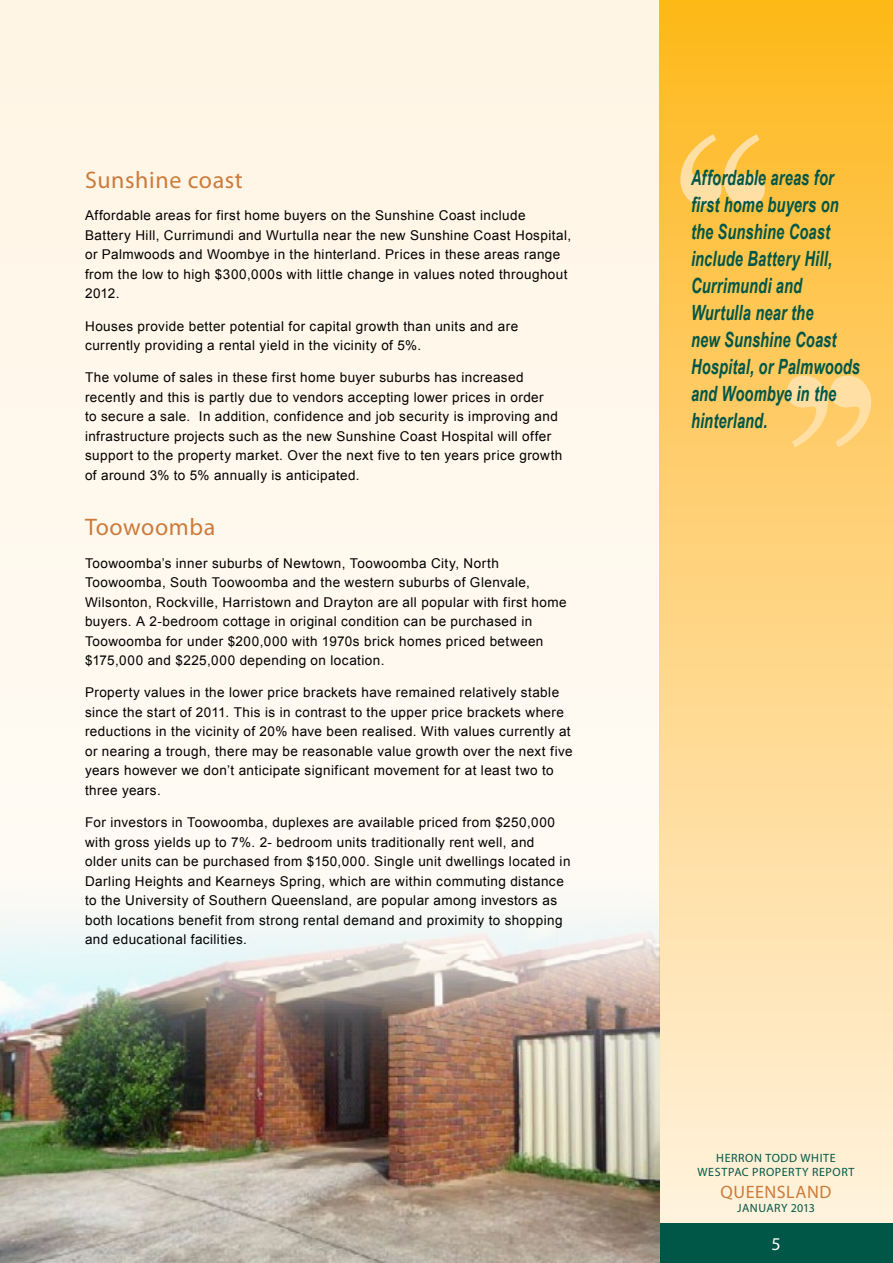
<style>
.page{position:relative;width:893px;height:1263px;background:#fff8ec}
.page>*{position:absolute;margin:0;border:0;box-sizing:border-box;transform-origin:0 0}
.t1{font:24px "Myriad Pro";letter-spacing:.025em;color:#cc7b3b}
.t2{font:italic 700 21px/27px "Arial Narrow";letter-spacing:.01em;color:#005747;scale:.85 1}
.t3{font:18px "Myriad Pro";letter-spacing:.025em;color:#cc7b3b}
.t4{font:18px "Myriad Pro";color:#fff}
.t5{font:13.5px/19.5px "Arial";letter-spacing:.03em;color:#000}
.t6{font:12px/14.4px "Myriad Pro";letter-spacing:.05em;color:#005747;text-align:center}
.t7{font:12px "Myriad Pro";letter-spacing:.025em;color:#005747}
</style>
<div class="page">
<div style="left:659px;top:0;width:234px;height:1263px;background:linear-gradient(to bottom,#feb821,#fff4e7)"></div>
<div style="left:659px;top:1223px;width:234px;height:40px;background:#005747"></div>
<svg style="left:787px;top:376px;width:84px;height:71px;background:#ffd484"></svg>
<svg style="left:680px;top:134px;width:85px;height:72px;background:#fece6b"></svg>
<img style="left:0;top:917px;width:659px;height:346px">
<h1 class="t1" style="left:85px;top:165px;width:159px">SUNSHINE COAST</h1>
<p class="t5" style="left:85px;top:206px;width:487px">Affordable areas for first home buyers on the Sunshine Coast include Battery Hill, Currimundi and Wurtulla near the new Sunshine Coast Hospital, or Palmwoods and Woombye in the hinterland. Prices in these areas range from the low to high $300,000s with little change in values noted throughout 2012.</p>
<p class="t5" style="left:85px;top:316px;width:435px">Houses provide better potential for capital growth than units and are currently providing a rental yield in the vicinity of 5%.</p>
<p class="t5" style="left:85px;top:368px;width:479px">The volume of sales in these first home buyer suburbs has increased recently and this is partly due to vendors accepting lower prices in order<br>to secure a sale. In addition, confidence and job security is improving and infrastructure projects such as the new Sunshine Coast Hospital will offer support to the property market. Over the next five to ten years price growth of around 3% to 5% annually is anticipated.</p>
<h1 class="t1" style="left:85px;top:513px;width:132px">TOOWOOMBA</h1>
<p class="t5" style="left:85px;top:553px;width:483px">Toowoomba’s inner suburbs of Newtown, Toowoomba City, North Toowoomba, South Toowoomba and the western suburbs of Glenvale, Wilsonton, Rockville, Harristown and Drayton are all popular with first home buyers. A 2-bedroom cottage in original condition can be purchased in Toowoomba for under $200,000 with 1970s brick homes priced between $175,000 and $225,000 depending on location.</p>
<p class="t5" style="left:85px;top:683px;width:489px">Property values in the lower price brackets have remained relatively stable since the start of 2011. This is in contrast to the upper price brackets where reductions in the vicinity of 20% have been realised. With values currently at or nearing a trough, there may be reasonable value growth over the next five years however we don’t anticipate significant movement for at least two to three years.</p>
<p class="t5" style="left:85px;top:813px;width:487px">For investors in Toowoomba, duplexes are available priced from $250,000 with gross yields up to 7%. 2- bedroom units traditionally rent well, and<br>older units can be purchased from $150,000. Single unit dwellings located in Darling Heights and Kearneys Spring, which are within commuting distance to the University of Southern Queensland, are popular among investors as both locations benefit from strong rental demand and proximity to shopping and educational facilities.</p>
<h2 class="t2" style="left:691px;top:163px;width:200px">Affordable areas for first home buyers on the Sunshine Coast include Battery Hill,<br>Currimundi and<br>Wurtulla near the<br>new Sunshine Coast<br>Hospital, or Palmwoods and Woombye in the hinterland.</h2>
<p class="t6" style="left:697px;top:1150px;width:159px">HERRON TODD WHITE<br>WESTPAC PROPERTY REPORT</p>
<h3 class="t3" style="left:721px;top:1180px;width:112px">QUEENSLAND</h3>
<p class="t7" style="left:737px;top:1200px;width:79px">JANUARY 2013</p>
<h3 class="t4" style="left:771px;top:1233px;width:11px">5</h3>
</div>
